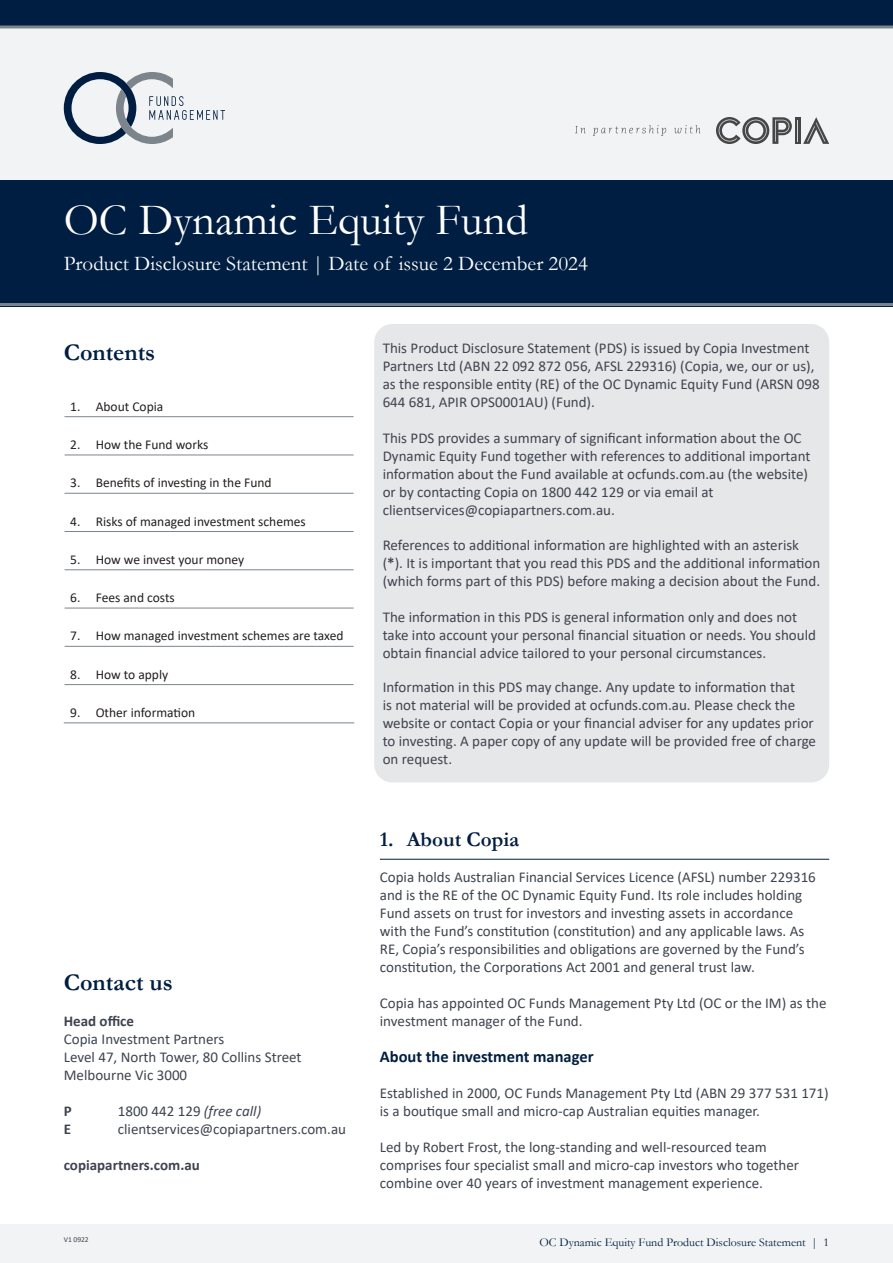
<style>
.page{position:relative;width:893px;height:1263px;background:#fff}
.page>*{position:absolute;margin:0;border:0;box-sizing:border-box;transform-origin:0 0}
.t1{font:45px "Garamond";color:#fff}
.t2{font:700 24px "Garamond";color:#001e41}
.t3{font:21px "Garamond";color:#fff}
.t4{font:700 21px "Garamond";color:#001e41}
.t5{font:700 16.5px "Calibri";color:#001e41}
.t6{font:15px/18px "Calibri";color:#3e444f}
.t7{font:700 15px "Calibri";color:#3e444f}
.t8{font:13.5px "Calibri";color:#231f20}
.t9{font:12px "Garamond";color:#001e41}
.t10{font:7.5px "Calibri";color:#3e444f}
.s1{font-style:italic}
.s2{font-weight:700}
</style>
<div class="page">
<div style="left:0;top:1224px;width:893px;height:39px;background:#f2f3f4"></div>
<div style="left:0;top:171px;width:893px;height:135px;background:#001e41"></div>
<div style="left:0;top:26px;width:893px;height:154px;background:#f2f3f4"></div>
<div style="left:0;top:0;width:893px;height:27px;background:#001e41"></div>
<hr style="left:0;top:26px;width:893px;height:3px;background:#7c858c">
<hr style="left:0;top:303px;width:893px;height:3px;background:#7c858c">
<svg style="left:64px;top:72px;width:161px;height:72px"></svg>
<svg style="left:795px;top:117px;width:3px;height:27px"></svg>
<svg style="left:716px;top:117px;width:76px;height:27px"></svg>
<svg style="left:798px;top:117px;width:31px;height:27px"></svg>
<svg style="left:575px;top:125px;width:125px;height:11px"></svg>
<hr style="left:65px;top:416px;width:289px;height:1px;background:#7c858c">
<hr style="left:65px;top:455px;width:289px;height:1px;background:#7c858c">
<hr style="left:65px;top:493px;width:289px;height:1px;background:#7c858c">
<hr style="left:65px;top:531px;width:289px;height:1px;background:#7c858c">
<hr style="left:65px;top:569px;width:289px;height:1px;background:#7c858c">
<hr style="left:65px;top:608px;width:289px;height:1px;background:#7c858c">
<hr style="left:65px;top:646px;width:289px;height:1px;background:#7c858c">
<hr style="left:65px;top:684px;width:289px;height:1px;background:#7c858c">
<hr style="left:64px;top:722px;width:290px;height:1px;background:#7c858c">
<hr style="left:380px;top:859px;width:449px;height:1px;background:#001e41">
<div style="left:374px;top:324px;width:455px;height:458px;background:#e6e7e9;border-radius:18px"></div>
<h1 class="t1" style="left:64px;top:189px;width:466px">OC Dynamic Equity Fund</h1>
<h3 class="t3" style="left:64px;top:249px;width:526px">Product Disclosure Statement | Date of issue 2 December 2024</h3>
<p class="t2" style="left:64px;top:336px;width:93px">Contents</p>
<p class="t8" style="left:70px;top:397px;width:95px">1. About Copia</p>
<p class="t8" style="left:70px;top:435px;width:140px">2. How the Fund works</p>
<p class="t8" style="left:70px;top:473px;width:203px">3. Benefits of investing in the Fund</p>
<p class="t8" style="left:70px;top:512px;width:237px">4. Risks of managed investment schemes</p>
<p class="t8" style="left:70px;top:550px;width:176px">5. How we invest your money</p>
<p class="t8" style="left:70px;top:588px;width:106px">6. Fees and costs</p>
<p class="t8" style="left:70px;top:626px;width:275px">7. How managed investment schemes are taxed</p>
<p class="t8" style="left:70px;top:665px;width:100px">8. How to apply</p>
<p class="t8" style="left:70px;top:703px;width:127px">9. Other information</p>
<p class="t2" style="left:64px;top:966px;width:111px">Contact us</p>
<p class="t7" style="left:64px;top:1010px;width:72px">Head office</p>
<p class="t6" style="left:64px;top:1030px;width:162px">Copia Investment Partners</p>
<p class="t6" style="left:64px;top:1048px;width:239px">Level 47, North Tower, 80 Collins Street</p>
<p class="t6" style="left:64px;top:1066px;width:125px">Melbourne Vic 3000</p>
<p class="t7" style="left:64px;top:1100px;width:9px">P</p>
<p class="t6" style="left:118px;top:1102px;width:145px">1800 442 129 <span class="s1">(free call)</span></p>
<p class="t7" style="left:64px;top:1118px;width:9px">E</p>
<p class="t6" style="left:118px;top:1120px;width:230px">clientservices@copiapartners.com.au</p>
<p class="t7" style="left:64px;top:1154px;width:138px">copiapartners.com.au</p>
<p class="t10" style="left:64px;top:1234px;width:26px">V1 0922</p>
<p class="t6" style="left:383px;top:339px;width:439px">This Product Disclosure Statement (PDS) is issued by Copia Investment Partners Ltd (ABN 22 092 872 056, AFSL 229316) (Copia, we, our or us), as the responsible entity (RE) of the OC Dynamic Equity Fund (ARSN 098<br>644 681, APIR OPS0001AU) (Fund).</p>
<p class="t6" style="left:383px;top:429px;width:429px">This PDS provides a summary of significant information about the OC Dynamic Equity Fund together with references to additional important information about the Fund available at ocfunds.com.au (the website) or by contacting Copia on 1800 442 129 or via email at</p>
<p class="t6" style="left:383px;top:501px;width:234px">clientservices@copiapartners.com.au.</p>
<p class="t6" style="left:383px;top:535px;width:439px">References to additional information are highlighted with an asterisk (<span class="s2">*</span>). It is important that you read this PDS and the additional information (which forms part of this PDS) before making a decision about the Fund.</p>
<p class="t6" style="left:383px;top:607px;width:435px">The information in this PDS is general information only and does not take into account your personal financial situation or needs. You should obtain financial advice tailored to your personal circumstances.</p>
<p class="t6" style="left:383px;top:677px;width:435px">Information in this PDS may change. Any update to information that<br>is not material will be provided at ocfunds.com.au. Please check the website or contact Copia or your financial adviser for any updates prior to investing. A paper copy of any update will be provided free of charge on request.</p>
<p class="t4" style="left:380px;top:825px;width:141px">1. About Copia</p>
<p class="t6" style="left:380px;top:868px;width:437px">Copia holds Australian Financial Services Licence (AFSL) number 229316 and is the RE of the OC Dynamic Equity Fund. Its role includes holding Fund assets on trust for investors and investing assets in accordance with the Fund’s constitution (constitution) and any applicable laws. As RE, Copia’s responsibilities and obligations are governed by the Fund’s constitution, the Corporations Act 2001 and general trust law.</p>
<p class="t6" style="left:380px;top:994px;width:448px">Copia has appointed OC Funds Management Pty Ltd (OC or the IM) as the investment manager of the Fund.</p>
<p class="t5" style="left:380px;top:1045px;width:215px">About the investment manager</p>
<p class="t6" style="left:380px;top:1084px;width:450px">Established in 2000, OC Funds Management Pty Ltd (ABN 29 377 531 171) is a boutique small and micro-cap Australian equities manager.</p>
<p class="t6" style="left:380px;top:1138px;width:421px">Led by Robert Frost, the long-standing and well-resourced team comprises four specialist small and micro-cap investors who together combine over 40 years of investment management experience.</p>
<p class="t9" style="left:539px;top:1234px;width:291px">OC Dynamic Equity Fund Product Disclosure Statement | 1</p>
</div>
